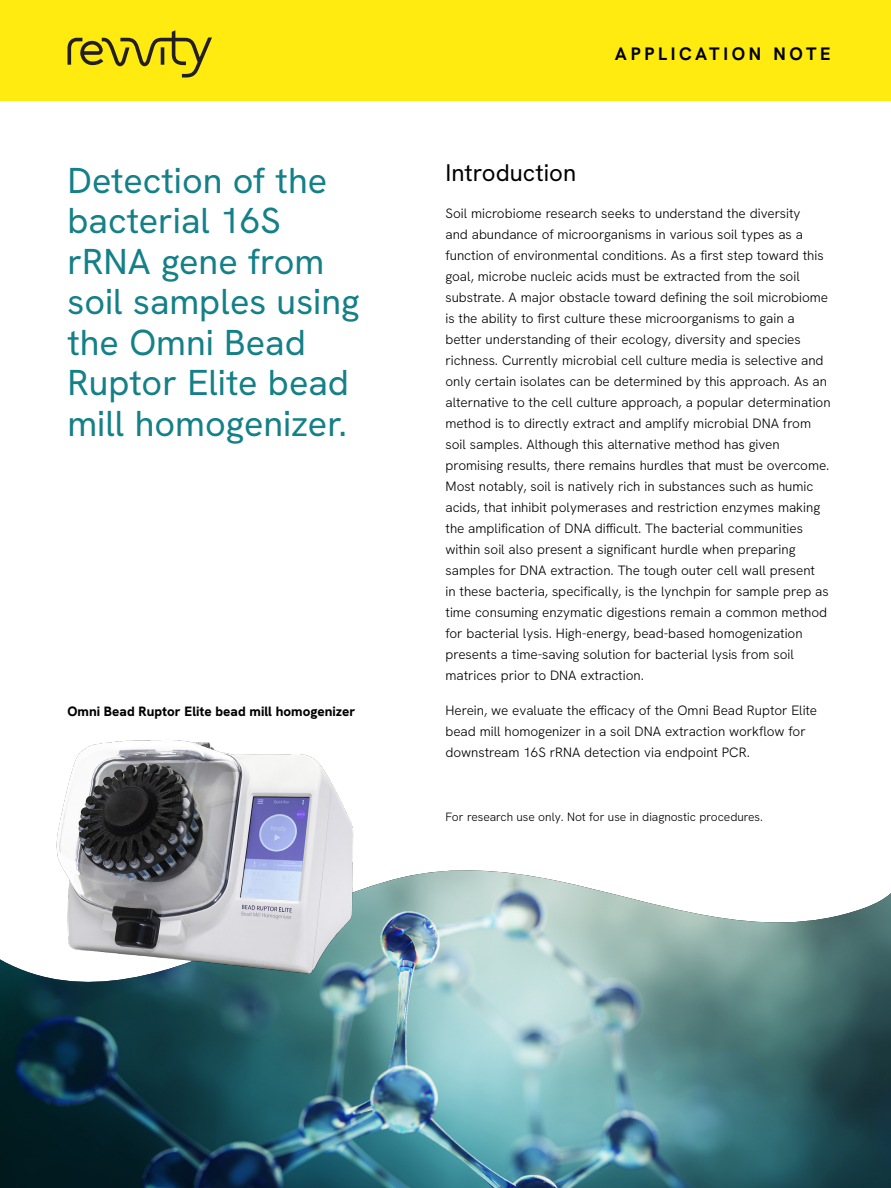
<style>
.page{position:relative;width:891px;height:1188px;background:#fff}
.page>*{position:absolute;margin:0;border:0;box-sizing:border-box;transform-origin:0 0}
.Intro_Head{font:36px/40.5px "Hanken Grotesk";color:#148087}
.Intro_subhead{font:24px "Hanken Grotesk";color:#000}
.t1{font:700 18px "Hanken Grotesk";letter-spacing:.2em;color:#000}
.Body_Copy{font:300 13.5px/21px "Hanken Grotesk";color:#000}
.Body_Copy-2{font:800 13.5px "Hanken Grotesk";color:#000}
.Body_Copy-3{font:300 12px "Hanken Grotesk";letter-spacing:-.005em;color:#000}
</style>
<div class="page">
<div style="left:0;top:0;width:891px;height:101px;background:#ffeb0f"></div>
<svg style="left:68px;top:30px;width:144px;height:48px"></svg>
<img style="left:0;top:870px;width:891px;height:318px">
<img style="left:27px;top:740px;width:359px;height:247px">
<p class="Intro_Head" style="left:68px;top:159px;width:294px">Detection of the bacterial 16S rRNA gene from soil samples using the Omni Bead<br>Ruptor Elite bead mill homogenizer.</p>
<p class="Body_Copy-2" style="left:68px;top:702px;width:289px">Omni Bead Ruptor Elite bead mill homogenizer</p>
<h3 class="t1" style="left:615px;top:43px;width:217px">APPLICATION NOTE</h3>
<p class="Intro_subhead" style="left:446px;top:157px;width:132px">Introduction</p>
<p class="Body_Copy" style="left:446px;top:203px;width:387px">Soil microbiome research seeks to understand the diversity<br>and abundance of microorganisms in various soil types as a function of environmental conditions. As a first step toward this goal, microbe nucleic acids must be extracted from the soil substrate. A major obstacle toward defining the soil microbiome is the ability to first culture these microorganisms to gain a better understanding of their ecology, diversity and species richness. Currently microbial cell culture media is selective and only certain isolates can be determined by this approach. As an alternative to the cell culture approach, a popular determination method is to directly extract and amplify microbial DNA from soil samples. Although this alternative method has given promising results, there remains hurdles that must be overcome.<br>Most notably, soil is natively rich in substances such as humic acids, that inhibit polymerases and restriction enzymes making the amplification of DNA difficult. The bacterial communities within soil also present a significant hurdle when preparing samples for DNA extraction. The tough outer cell wall present<br>in these bacteria, specifically, is the lynchpin for sample prep as time consuming enzymatic digestions remain a common method for bacterial lysis. High-energy, bead-based homogenization presents a time-saving solution for bacterial lysis from soil matrices prior to DNA extraction.</p>
<p class="Body_Copy" style="left:446px;top:699px;width:373px">Herein, we evaluate the efficacy of the Omni Bead Ruptor Elite bead mill homogenizer in a soil DNA extraction workflow for downstream 16S rRNA detection via endpoint PCR.</p>
<p class="Body_Copy-3" style="left:446px;top:809px;width:319px">For research use only. Not for use in diagnostic procedures.</p>
</div>
